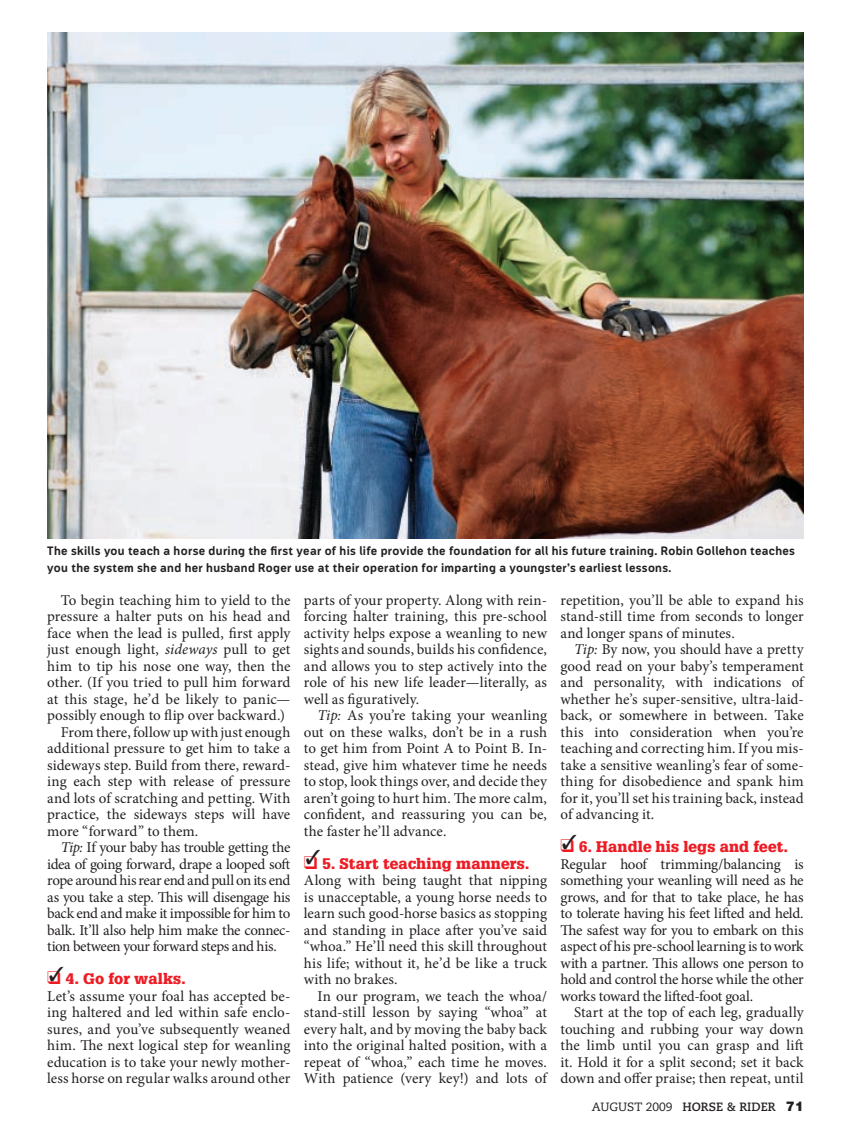
<style>
.page{position:relative;width:851px;height:1134px;background:#fff}
.page>*{position:absolute;margin:0;border:0;box-sizing:border-box;transform-origin:0 0}
.t1{font:15px/16.5px "Minion Pro";color:#231f20;text-align:justify}
.t2{font:15px "Minion Pro";letter-spacing:-.03em;color:#231f20}
.t3{font:15px "Minion Pro";letter-spacing:-.02em;color:#231f20}
.t4{font:900 15px "Glypha";letter-spacing:.015em;color:#ed1c24}
.t5{font:15px "Minion Pro";letter-spacing:-.025em;color:#231f20}
.t6{font:700 12px/16.5px "Modus";letter-spacing:.025em;color:#231f20}
.t7{font:700 12px "Caecilia";color:#231f20}
.s1{font-style:italic}
.s2{font-weight:400}
.s3{font-family:"Helvetica Neue";font-weight:900;font-size:13.5px}
</style>
<div class="page">
<img style="left:47px;top:33px;width:756px;height:506px">
<p class="t6" style="left:47px;top:543px;width:749px">The skills you teach a horse during the first year of his life provide the foundation for all his future training. Robin Gollehon teaches you the system she and her husband Roger use at their operation for imparting a youngster’s earliest lessons.</p>
<p class="t1" style="left:61px;top:592px;width:231px">To begin teaching him to yield to the</p>
<p class="t1" style="left:47px;top:608px;width:244px">pressure a halter puts on his head and</p>
<p class="t1" style="left:47px;top:625px;width:245px">face when the lead is pulled, first apply</p>
<p class="t1" style="left:47px;top:641px;width:244px">just enough light, <span class="s1">sideways</span> pull to get</p>
<p class="t1" style="left:47px;top:658px;width:245px">him to tip his nose one way, then the</p>
<p class="t1" style="left:47px;top:674px;width:244px">other. (If you tried to pull him forward</p>
<p class="t1" style="left:47px;top:691px;width:245px">at this stage, he’d be likely to panic—</p>
<p class="t1" style="left:47px;top:707px;width:239px">possibly enough to flip over backward.)</p>
<p class="t1" style="left:61px;top:724px;width:231px">From there, follow up with just enough</p>
<p class="t1" style="left:47px;top:740px;width:245px">additional pressure to get him to take a</p>
<p class="t1" style="left:47px;top:757px;width:244px">sideways step. Build from there, reward-</p>
<p class="t1" style="left:47px;top:773px;width:245px">ing each step with release of pressure</p>
<p class="t1" style="left:47px;top:790px;width:244px">and lots of scratching and petting. With</p>
<p class="t1" style="left:47px;top:806px;width:244px">practice, the sideways steps will have</p>
<p class="t1" style="left:47px;top:823px;width:153px">more “forward” to them.</p>
<p class="t2" style="left:61px;top:837px;width:231px"><span class="s1">Tip:</span> If your baby has trouble getting the</p>
<p class="t2" style="left:47px;top:854px;width:244px">idea of going forward, drape a looped soft</p>
<p class="t2" style="left:47px;top:870px;width:244px">rope around his rear end and pull on its end</p>
<p class="t3" style="left:47px;top:887px;width:244px">as you take a step. This will disengage his</p>
<p class="t2" style="left:47px;top:903px;width:244px">back end and make it impossible for him to</p>
<p class="t3" style="left:47px;top:920px;width:244px">balk. It’ll also help him make the connec-</p>
<p class="t5" style="left:47px;top:936px;width:231px">tion between your forward steps and his.</p>
<p class="t4" style="left:47px;top:970px;width:140px">❑ 4. Go for walks.</p>
<p class="t1" style="left:47px;top:988px;width:245px">Let’s assume your foal has accepted be&shy;ing haltered and led within safe enclo&shy;sures, and you’ve subsequently weaned him. The next logical step for weanling education is to take your newly mother&shy;less horse on regular walks around other</p>
<p class="t1" style="left:304px;top:592px;width:245px">parts of your property. Along with rein&shy;forcing halter training, this pre-school activity helps expose a weanling to new sights and sounds, builds his confidence, and allows you to step actively into the role of his new life leader—literally, as well as figuratively.</p>
<p class="t1" style="left:304px;top:707px;width:245px;text-indent:13px"><span class="s1">Tip:</span> As you’re taking your weanling out on these walks, don’t be in a rush to get him from Point A to Point B. In&shy;stead, give him whatever time he needs to stop, look things over, and decide they aren’t going to hurt him. The more calm, confident, and reassuring you can be, the faster he’ll advance.</p>
<p class="t4" style="left:304px;top:854px;width:227px">❑ 5. Start teaching manners.</p>
<p class="t1" style="left:304px;top:872px;width:245px">Along with being taught that nipping is unacceptable, a young horse needs to learn such good-horse basics as stopping and standing in place after you’ve said “whoa.” He’ll need this skill throughout his life; without it, he’d be like a truck with no brakes.</p>
<p class="t1" style="left:304px;top:988px;width:244px;text-indent:14px">In our program, we teach the whoa/ stand-still lesson by saying “whoa” at every halt, and by moving the baby back into the original halted position, with a repeat of “whoa,” each time he moves.<br>With patience (very key!) and lots of</p>
<p class="t1" style="left:560px;top:592px;width:244px">repetition, you’ll be able to expand his stand-still time from seconds to longer and longer spans of minutes.</p>
<p class="t1" style="left:560px;top:641px;width:245px;text-indent:14px"><span class="s1">Tip:</span> By now, you should have a pretty good read on your baby’s temperament and personality, with indications of whether he’s super-sensitive, ultra-laid&shy;back, or somewhere in between. Take this into consideration when you’re teaching and correcting him. If you mis&shy;take a sensitive weanling’s fear of some&shy;thing for disobedience and spank him for it, you’ll set his training back, instead of advancing it.</p>
<p class="t4" style="left:560px;top:838px;width:229px">❑ 6. Handle his legs and feet.</p>
<p class="t1" style="left:560px;top:856px;width:245px">Regular hoof trimming/balancing is something your weanling will need as he grows, and for that to take place, he has to tolerate having his feet lifted and held.<br>The safest way for you to embark on this aspect of his pre-school learning is to work with a partner. This allows one person to hold and control the horse while the other works toward the lifted-foot goal.</p>
<p class="t1" style="left:560px;top:1004px;width:244px;text-indent:14px">Start at the top of each leg, gradually touching and rubbing your way down the limb until you can grasp and lift it. Hold it for a split second; set it back down and offer praise; then repeat, until</p>
<p class="t7" style="left:592px;top:1099px;width:213px"><span class="s2">AUGUST 2009</span> HORSE &amp; RIDER <span class="s3">71</span></p>
</div>
